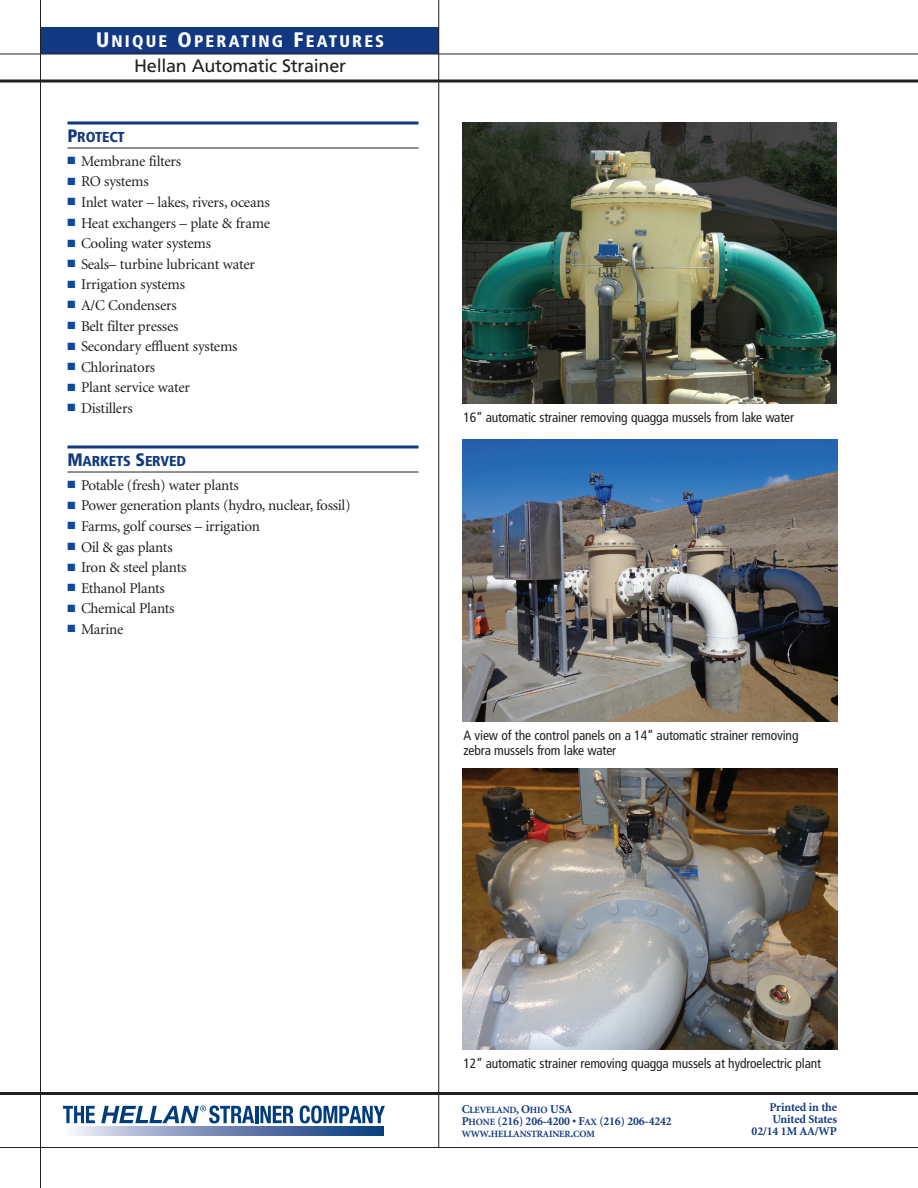
<style>
.page{position:relative;width:918px;height:1188px;background:#fff}
.page>*{position:absolute;margin:0;border:0;box-sizing:border-box;transform-origin:0 0}
.t1{font:18px "Frutiger";letter-spacing:-.015em;color:#231f20}
.t2{font:900 condensed 16.8px "Frutiger";letter-spacing:.13em;color:#fff}
.t3{font:15px "Minion";letter-spacing:-.015em;color:#231f20}
.t4{font:900 condensed 14.4px "Frutiger";letter-spacing:-.015em;color:#113880}
.t5{font:condensed 13.5px/15px "Frutiger";letter-spacing:-.01em;color:#231f20}
.t6{font:700 12px/12px "Minion";letter-spacing:-.01em;color:#113880;text-align:right}
.t7{font:700 9.6px "Minion";letter-spacing:-.015em;color:#113880}
.s1{font-size:21px}
.s2{font-size:18px}
.s3{color:#0f499d}
.s4{font-size:12px}
.s5{font-size:9.6px}
</style>
<div class="page">
<div style="left:40px;top:27px;width:399px;height:27px;background:#113880"></div>
<hr style="left:0;top:54px;width:918px;height:1px;background:#231f20">
<hr style="left:0;top:80px;width:918px;height:2px;background:#231f20">
<hr style="left:40px;top:0;width:1px;height:1188px;background:#231f20">
<hr style="left:438px;top:0;width:1px;height:1148px;background:#231f20">
<hr style="left:68px;top:122px;width:351px;height:2px;background:#113880">
<hr style="left:68px;top:148px;width:351px;height:1px;background:#231f20">
<hr style="left:68px;top:446px;width:350px;height:2px;background:#113880">
<hr style="left:68px;top:472px;width:350px;height:1px;background:#231f20">
<img style="left:462px;top:122px;width:375px;height:281px">
<hr style="left:0;top:1147px;width:918px;height:1px;background:#231f20">
<hr style="left:0;top:1092px;width:918px;height:3px;background:#231f20">
<svg style="left:63px;top:1106px;width:32px;height:17px"></svg>
<svg style="left:101px;top:1106px;width:153px;height:17px"></svg>
<hr style="left:255px;top:1106px;width:3px;height:17px;background:#013d7d">
<svg style="left:260px;top:1106px;width:34px;height:17px"></svg>
<svg style="left:300px;top:1106px;width:85px;height:17px"></svg>
<svg style="left:73px;top:1127px;width:311px;height:9px;background:#7289b4"></svg>
<img style="left:462px;top:440px;width:375px;height:281px">
<img style="left:462px;top:768px;width:375px;height:282px">
<p class="t2" style="left:96px;top:34px;width:290px"><span class="s1">U</span>NIQUE <span class="s1">O</span>PERATING <span class="s1">F</span>EATURES</p>
<p class="t1" style="left:134px;top:59px;width:213px">Hellan Automatic Strainer</p>
<p class="t4" style="left:68px;top:131px;width:59px"><span class="s2">P</span>ROTECT</p>
<p class="t3" style="left:68px;top:155px;width:115px"><span class="s3">■</span> Membrane filters</p>
<p class="t3" style="left:68px;top:176px;width:83px"><span class="s3">■</span> RO systems</p>
<p class="t3" style="left:68px;top:196px;width:204px"><span class="s3">■</span> Inlet water – lakes, rivers, oceans</p>
<p class="t3" style="left:68px;top:217px;width:204px"><span class="s3">■</span> Heat exchangers – plate &amp; frame</p>
<p class="t3" style="left:68px;top:238px;width:145px"><span class="s3">■</span> Cooling water systems</p>
<p class="t3" style="left:68px;top:258px;width:189px"><span class="s3">■</span> Seals– turbine lubricant water</p>
<p class="t3" style="left:68px;top:279px;width:119px"><span class="s3">■</span> Irrigation systems</p>
<p class="t3" style="left:68px;top:299px;width:111px"><span class="s3">■</span> A/C Condensers</p>
<p class="t3" style="left:68px;top:320px;width:112px"><span class="s3">■</span> Belt filter presses</p>
<p class="t3" style="left:68px;top:341px;width:171px"><span class="s3">■</span> Secondary effluent systems</p>
<p class="t3" style="left:68px;top:361px;width:89px"><span class="s3">■</span> Chlorinators</p>
<p class="t3" style="left:68px;top:382px;width:124px"><span class="s3">■</span> Plant service water</p>
<p class="t3" style="left:68px;top:402px;width:67px"><span class="s3">■</span> Distillers</p>
<p class="t4" style="left:68px;top:455px;width:120px"><span class="s2">M</span>ARKETS <span class="s2">S</span>ERVED</p>
<p class="t3" style="left:68px;top:479px;width:173px"><span class="s3">■</span> Potable (fresh) water plants</p>
<p class="t3" style="left:68px;top:500px;width:285px"><span class="s3">■</span> Power generation plants (hydro, nuclear, fossil)</p>
<p class="t3" style="left:68px;top:520px;width:194px"><span class="s3">■</span> Farms, golf courses – irrigation</p>
<p class="t3" style="left:68px;top:541px;width:107px"><span class="s3">■</span> Oil &amp; gas plants</p>
<p class="t3" style="left:68px;top:562px;width:120px"><span class="s3">■</span> Iron &amp; steel plants</p>
<p class="t3" style="left:68px;top:582px;width:99px"><span class="s3">■</span> Ethanol Plants</p>
<p class="t3" style="left:68px;top:603px;width:109px"><span class="s3">■</span> Chemical Plants</p>
<p class="t3" style="left:68px;top:623px;width:57px"><span class="s3">■</span> Marine</p>
<p class="t5" style="left:464px;top:411px;width:332px">16” automatic strainer removing quagga mussels from lake water</p>
<p class="t5" style="left:464px;top:729px;width:337px">A view of the control panels on a 14” automatic strainer removing zebra mussels from lake water</p>
<p class="t5" style="left:464px;top:1057px;width:359px">12” automatic strainer removing quagga mussels at hydroelectric plant</p>
<p class="t6" style="left:752px;top:1103px;width:87px">Printed in the<br>United States<br>02/14 1M AA/WP</p>
<p class="t7" style="left:462px;top:1106px;width:112px"><span class="s4">C</span>LEVELAND<span class="s4">, O</span>HIO <span class="s4">USA</span></p>
<p class="t6" style="left:462px;top:1116px;width:212px">P<span class="s5">HONE</span> (216) 206-4200 • F<span class="s5">AX</span> (216) 206-4242</p>
<p class="t7" style="left:462px;top:1130px;width:135px">WWW<span class="s4">.</span>HELLANSTRAINER<span class="s4">.</span>COM</p>
</div>
